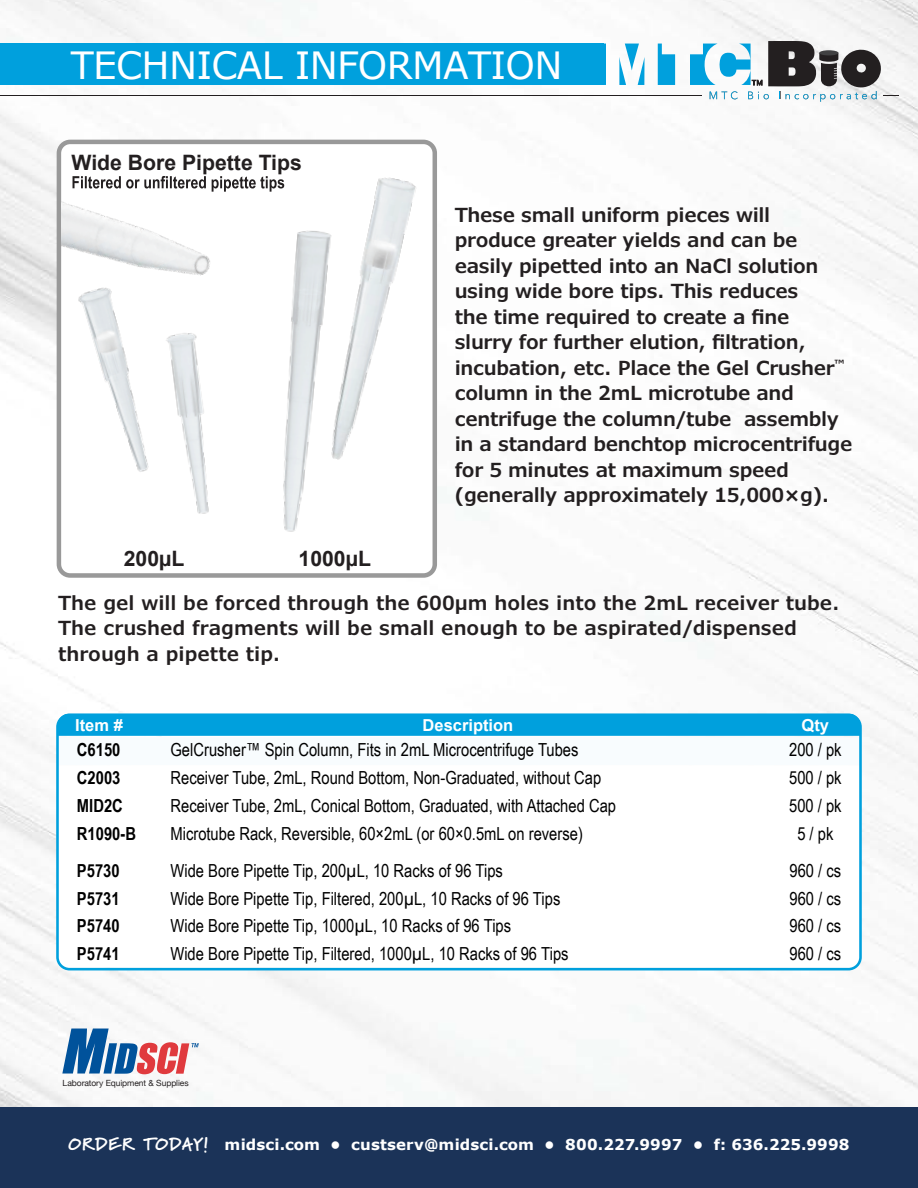
<style>
.page{position:relative;width:918px;height:1188px;background:#fff}
.page>*{position:absolute;margin:0;border:0;box-sizing:border-box;transform-origin:0 0}
.t1{font:37.5px "Verdana";letter-spacing:-.02em;color:#fff}
.t2{font:700 21.15px "Arial";color:#231f20}
.t3{font:600 19.5px/25.5px "Verdana Pro";letter-spacing:-.02em;color:#231f20}
.t4{font:600 19.5px/25.5px "Verdana Pro";color:#231f20}
.t5{font:18px "Arial Narrow";color:#000}
.t6{font:700 18px "Arial Narrow";color:#000}
.t7{font:700 16.5px "Arial";color:#fff}
.t8{font:700 15px "Verdana";letter-spacing:.01em;color:#fff}
.t9{font:8.55px "Helvetica Neue";letter-spacing:-.01em;color:#231f20}
.s1{font-family:"Marydale";font-weight:900;font-size:17.85px}
</style>
<div class="page">
<img style="left:0;top:0;width:918px;height:1107px">
<div style="left:59px;top:142px;width:376px;height:433px;background:#fff;border-radius:11px"></div>
<div style="left:57px;top:140px;width:380px;height:438px;border:4px solid #999;border-radius:11px"></div>
<svg style="left:73px;top:176px;width:199px;height:16px"></svg>
<img style="left:85px;top:313px;width:60px;height:159px">
<img style="left:145px;top:333px;width:64px;height:181px">
<img style="left:219px;top:529px;width:162px;height:63px">
<img style="left:272px;top:139px;width:177px;height:390px">
<img style="left:61px;top:200px;width:213px;height:113px">
<svg style="left:57px;top:765px;width:803px;height:203px"></svg>
<svg style="left:57px;top:713px;width:803px;height:52px"></svg>
<div style="left:56px;top:714px;width:806px;height:256px;border:3px solid #00a0dd;border-radius:12px"></div>
<div style="left:0;top:1107px;width:918px;height:81px;background:#1b3358"></div>
<hr style="left:0;top:96px;width:702px;height:1px;background:#231f20">
<div style="left:0;top:44px;width:604px;height:41px;background:#00a0dd"></div>
<svg style="left:604px;top:44px;width:2px;height:41px"></svg>
<svg style="left:658px;top:44px;width:17px;height:41px"></svg>
<svg style="left:690px;top:41px;width:208px;height:61px"></svg>
<svg style="left:619px;top:44px;width:25px;height:41px"></svg>
<svg style="left:741px;top:69px;width:10px;height:16px"></svg>
<svg style="left:62px;top:1029px;width:137px;height:45px"></svg>
<h1 class="t1" style="left:71px;top:42px;width:493px">TECHNICAL INFORMATION</h1>
<p class="t2" style="left:71px;top:149px;width:232px">Wide Bore Pipette Tips</p>
<p class="t2" style="left:124px;top:545px;width:62px">200µL</p>
<p class="t2" style="left:299px;top:545px;width:74px">1000µL</p>
<p class="t3" style="left:455px;top:202px;width:399px">These small uniform pieces will produce greater yields and can be easily pipetted into an NaCl solution using wide bore tips. This reduces<br>the time required to create a fine slurry for further elution, filtration, incubation, etc. Place the Gel Crusher<sup>™ </sup>column in the 2mL microtube and centrifuge the column/tube assembly in a standard benchtop microcentrifuge for 5 minutes at maximum speed (generally approximately 15,000×g).</p>
<p class="t4" style="left:58px;top:590px;width:783px">The gel will be forced through the 600µm holes into the 2mL receiver tube.<br>The crushed fragments will be small enough to be aspirated/dispensed through a pipette tip.</p>
<p class="t7" style="left:75px;top:714px;width:49px">Item #</p>
<p class="t7" style="left:423px;top:714px;width:92px">Description</p>
<p class="t7" style="left:802px;top:714px;width:29px">Qty</p>
<p class="t6" style="left:77px;top:736px;width:45px">C6150</p>
<p class="t5" style="left:170px;top:737px;width:410px">GelCrusher™ Spin Column, Fits in 2mL Microcentrifuge Tubes</p>
<p class="t5" style="left:789px;top:737px;width:54px">200 / pk</p>
<p class="t6" style="left:77px;top:764px;width:45px">C2003</p>
<p class="t5" style="left:170px;top:765px;width:432px">Receiver Tube, 2mL, Round Bottom, Non-Graduated, without Cap</p>
<p class="t5" style="left:789px;top:765px;width:54px">500 / pk</p>
<p class="t6" style="left:77px;top:792px;width:47px">MID2C</p>
<p class="t5" style="left:170px;top:792px;width:447px">Receiver Tube, 2mL, Conical Bottom, Graduated, with Attached Cap</p>
<p class="t5" style="left:789px;top:792px;width:54px">500 / pk</p>
<p class="t6" style="left:77px;top:820px;width:61px">R1090-B</p>
<p class="t5" style="left:170px;top:820px;width:414px">Microtube Rack, Reversible, 60×2mL (or 60×0.5mL on reverse)</p>
<p class="t5" style="left:797px;top:820px;width:38px">5 / pk</p>
<p class="t6" style="left:77px;top:857px;width:44px">P5730</p>
<p class="t5" style="left:170px;top:857px;width:334px">Wide Bore Pipette Tip, 200µL, 10 Racks of 96 Tips</p>
<p class="t5" style="left:790px;top:857px;width:53px">960 / cs</p>
<p class="t6" style="left:77px;top:885px;width:44px">P5731</p>
<p class="t5" style="left:170px;top:885px;width:392px">Wide Bore Pipette Tip, Filtered, 200µL, 10 Racks of 96 Tips</p>
<p class="t5" style="left:790px;top:885px;width:53px">960 / cs</p>
<p class="t6" style="left:77px;top:913px;width:44px">P5740</p>
<p class="t5" style="left:170px;top:913px;width:342px">Wide Bore Pipette Tip, 1000µL, 10 Racks of 96 Tips</p>
<p class="t5" style="left:790px;top:913px;width:53px">960 / cs</p>
<p class="t6" style="left:77px;top:940px;width:44px">P5741</p>
<p class="t5" style="left:170px;top:941px;width:400px">Wide Bore Pipette Tip, Filtered, 1000µL, 10 Racks of 96 Tips</p>
<p class="t5" style="left:790px;top:941px;width:53px">960 / cs</p>
<p class="t9" style="left:63px;top:1077px;width:128px">Laboratory Equipment &amp; Supplies</p>
<p class="t8" style="left:68px;top:1135px;width:783px"><span class="s1">ORDER TODAY!</span> midsci.com • custserv@midsci.com • 800.227.9997 • f: 636.225.9998</p>
</div>
